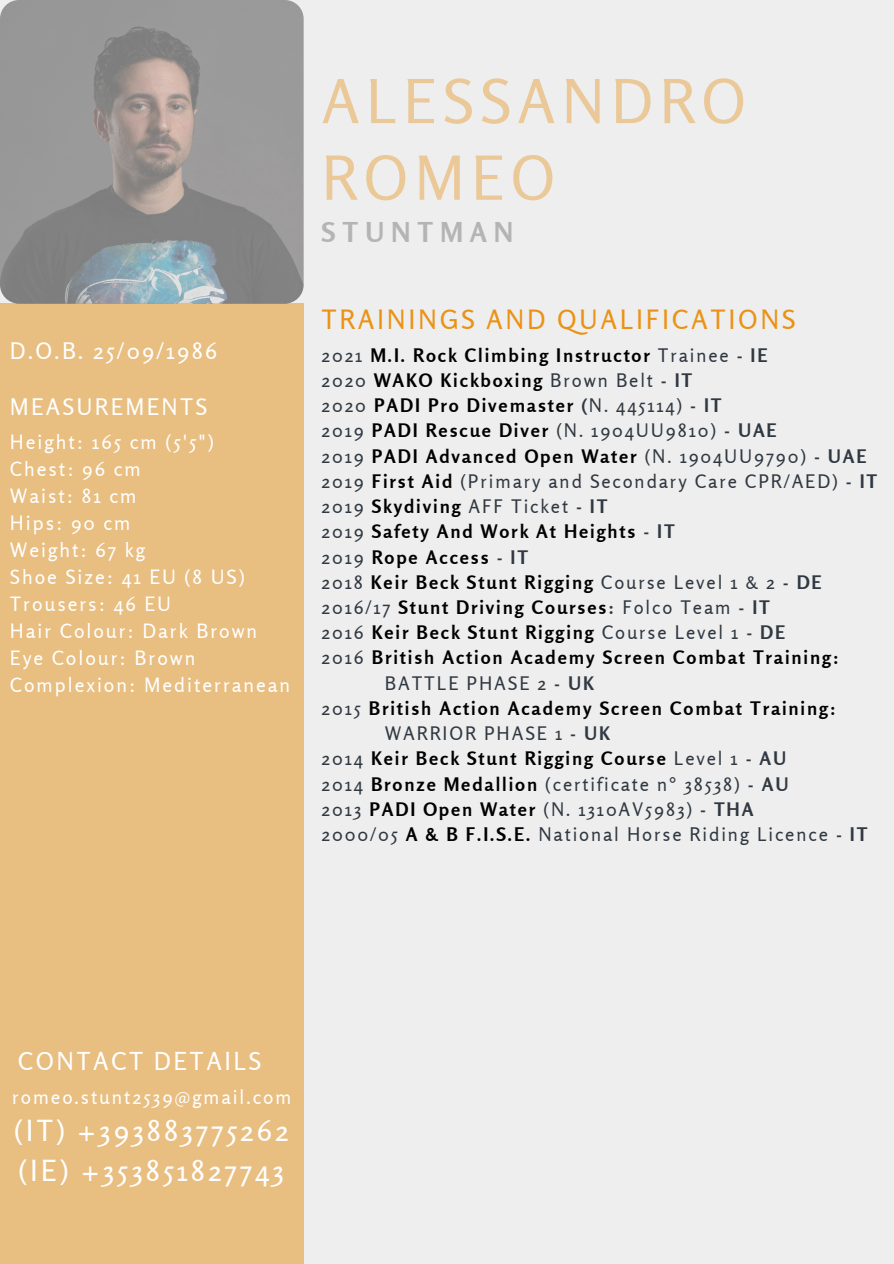
<style>
.page{position:relative;width:894px;height:1264px;background:#fff}
.page>*{position:absolute;margin:0;border:0;box-sizing:border-box;transform-origin:0 0}
.t1{font:60.6px/76.5px "Rosario";letter-spacing:.1em;color:#ebc897}
.t2{font:28.95px "Rosario";letter-spacing:.1em;color:#fff}
.t3{font:700 27.3px "Rosario";letter-spacing:.25em;color:#b4b4b4}
.t4{font:26.55px "Rosario";letter-spacing:.1em;color:#ea9215}
.t5{font:24.6px "Rosario";letter-spacing:.1em;color:#fff}
.t6{font:22.65px "Rosario";letter-spacing:.1em;color:#fff}
.t7{font:19.65px "Rosario";letter-spacing:.1em;color:#fff}
.t8{font:19.2px "Rosario";letter-spacing:.1em;color:#fff}
.t9{font:700 18.6px "Rosario";letter-spacing:.1em;color:#000}
.t10{font:18.6px "Rosario";letter-spacing:.1em;color:#303841}
.s1{font-weight:400;color:#303841}
.s2{color:#303841}
.s3{font-weight:700;color:#000}
.s4{font-weight:700}
</style>
<div class="page">
<div style="left:0;top:0;width:893px;height:1263px;background:#eee"></div>
<div style="left:0;top:303px;width:304px;height:960px;background:#e8be81"></div>
<img style="left:0;top:0;width:303px;height:303px;border-radius:19px">
<p class="t6" style="left:10px;top:336px;width:209px">D.O.B. 25/09/1986</p>
<p class="t6" style="left:10px;top:393px;width:199px">MEASUREMENTS</p>
<p class="t7" style="left:10px;top:429px;width:205px">Height: 165 cm (5'5")</p>
<p class="t7" style="left:10px;top:456px;width:132px">Chest: 96 cm</p>
<p class="t7" style="left:10px;top:483px;width:128px">Waist: 81 cm</p>
<p class="t7" style="left:10px;top:510px;width:122px">Hips: 90 cm</p>
<p class="t7" style="left:10px;top:537px;width:137px">Weight: 67 kg</p>
<p class="t7" style="left:10px;top:564px;width:236px">Shoe Size: 41 EU (8 US)</p>
<p class="t7" style="left:10px;top:591px;width:163px">Trousers: 46 EU</p>
<p class="t7" style="left:10px;top:618px;width:249px">Hair Colour: Dark Brown</p>
<p class="t7" style="left:10px;top:645px;width:187px">Eye Colour: Brown</p>
<p class="t7" style="left:10px;top:672px;width:282px">Complexion: Mediterranean</p>
<p class="t1" style="left:321px;top:62px;width:426px">ALESSANDRO<br>ROMEO</p>
<p class="t3" style="left:321px;top:215px;width:193px">STUNTMAN</p>
<p class="t4" style="left:321px;top:303px;width:475px">TRAININGS AND QUALIFICATIONS</p>
<p class="t9" style="left:321px;top:343px;width:447px"><span class="s1">2021</span> M.I. Rock Climbing Instructor <span class="s1">Trainee</span> <span class="s2">- IE</span></p>
<p class="t9" style="left:321px;top:369px;width:372px"><span class="s1">2020</span> WAKO Kickboxing <span class="s1">Brown Belt</span> <span class="s2">- IT</span></p>
<p class="t9" style="left:321px;top:394px;width:401px"><span class="s1">2020</span> PADI Pro Divemaster <span class="s2">(</span><span class="s1">N. 445114)</span> <span class="s2">- IT</span></p>
<p class="t10" style="left:321px;top:419px;width:456px">2019 <span class="s3">PADI Rescue Diver</span> (N. 1904UU9810) <span class="s4">- UAE</span></p>
<p class="t9" style="left:321px;top:444px;width:546px"><span class="s1">2019</span> PADI Advanced Open Water <span class="s1">(N. 1904UU9790)</span> <span class="s2">- UAE</span></p>
<p class="t10" style="left:321px;top:469px;width:557px">2019 <span class="s3">First Aid</span> (Primary and Secondary Care CPR/AED) <span class="s4">- IT</span></p>
<p class="t10" style="left:321px;top:495px;width:287px">2019 <span class="s3">Skydiving</span> AFF Ticket <span class="s4">- IT</span></p>
<p class="t9" style="left:321px;top:520px;width:355px"><span class="s1">2019</span> Safety And Work At Heights <span class="s2">- IT</span></p>
<p class="t9" style="left:321px;top:545px;width:208px"><span class="s1">2019</span> Rope Access <span class="s2">- IT</span></p>
<p class="t9" style="left:321px;top:570px;width:501px"><span class="s1">2018</span> Keir Beck Stunt Rigging <span class="s1">Course Level 1 &amp; 2</span> <span class="s2">- DE</span></p>
<p class="t9" style="left:321px;top:595px;width:450px"><span class="s1">2016/17</span> Stunt Driving Courses<span class="s2">:</span> <span class="s1">Folco Team</span> <span class="s2">- IT</span></p>
<p class="t9" style="left:321px;top:621px;width:465px"><span class="s1">2016</span> Keir Beck Stunt Rigging <span class="s1">Course Level 1</span> <span class="s2">- DE</span></p>
<p class="t9" style="left:321px;top:646px;width:519px"><span class="s1">2016</span> British Action Academy Screen Combat Training:</p>
<p class="t10" style="left:384px;top:671px;width:210px">BATTLE PHASE 2 <span class="s4">- UK</span></p>
<p class="t9" style="left:321px;top:696px;width:516px"><span class="s1">2015</span> British Action Academy Screen Combat Training:</p>
<p class="t10" style="left:384px;top:722px;width:226px">WARRIOR PHASE 1 <span class="s4">- UK</span></p>
<p class="t9" style="left:321px;top:747px;width:466px"><span class="s1">2014</span> Keir Beck Stunt Rigging Course <span class="s1">Level 1</span> <span class="s2">- AU</span></p>
<p class="t10" style="left:321px;top:772px;width:468px">2014 <span class="s3">Bronze Medallion</span> (certificate n° 38538) <span class="s4">- AU</span></p>
<p class="t10" style="left:321px;top:797px;width:433px">2013 <span class="s3">PADI Open Water</span> (N. 1310AV5983) <span class="s4">- THA</span></p>
<p class="t10" style="left:321px;top:822px;width:547px">2000/05 <span class="s3">A &amp; B F.I.S.E.</span> National Horse Riding Licence <span class="s4">- IT</span></p>
<p class="t5" style="left:18px;top:1045px;width:245px">CONTACT DETAILS</p>
<p class="t8" style="left:12px;top:1085px;width:280px">romeo.stunt2539@gmail.com</p>
<p class="t2" style="left:14px;top:1112px;width:276px">(IT) +393883775262</p>
<p class="t2" style="left:18px;top:1152px;width:267px">(IE) +353851827743</p>
</div>
